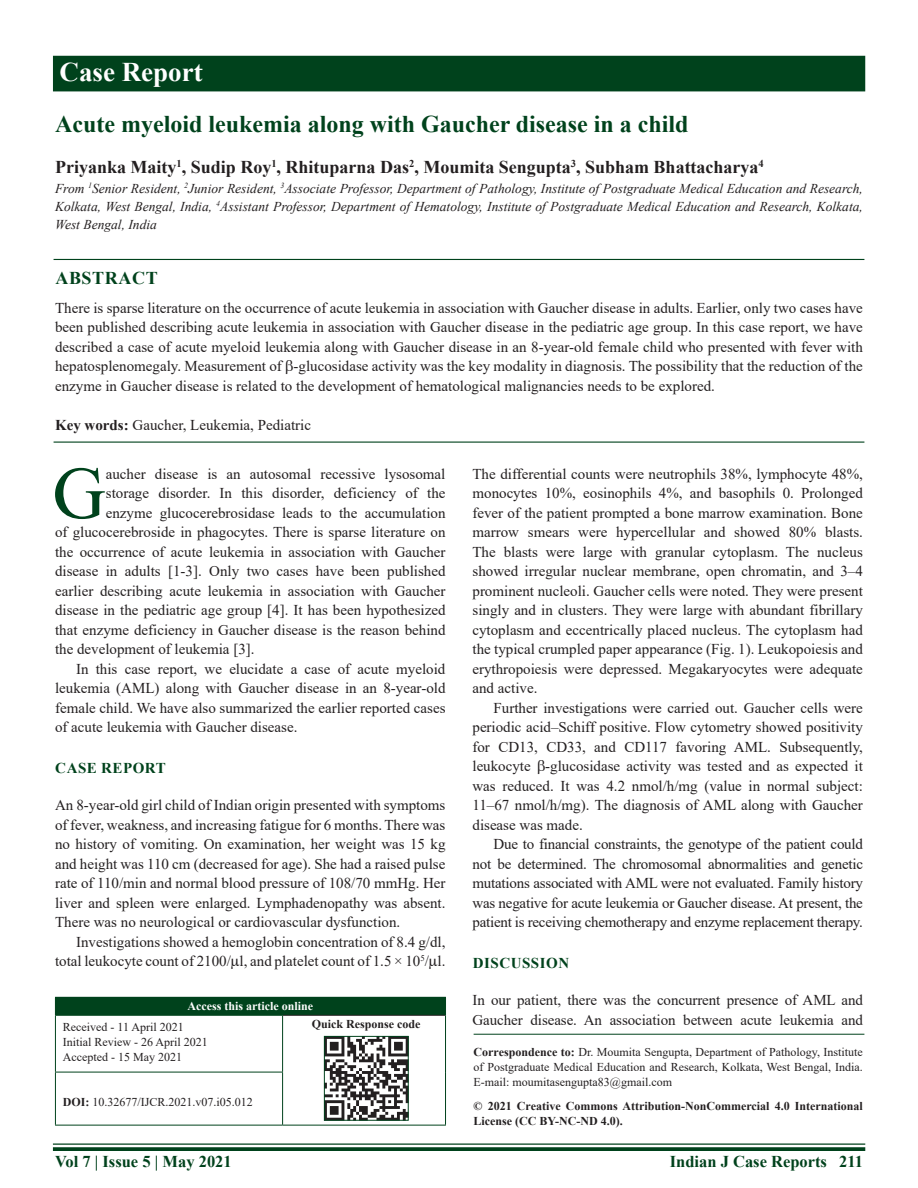
<style>
.page{position:relative;width:918px;height:1188px;background:#fff}
.page>*{position:absolute;margin:0;border:0;box-sizing:border-box;transform-origin:0 0}
.DROP_CAP_TX{font:73.95px "Times New Roman";color:#00421c}
.AH{font:700 27px "Times New Roman";color:#fff}
.AT{font:700 24px "Times New Roman";color:#00421c}
.AU{font:700 18px "Times New Roman";color:#231f20}
.ABSH{font:700 18px "Times New Roman";letter-spacing:.035em;color:#00421c}
.RF{font:700 16.5px "Times New Roman";color:#00421c}
.TX{font:15px/19.5px "Times New Roman";color:#231f20;text-align:justify}
.ABS{font:15px/19.5px "Times New Roman";color:#231f20;text-align:justify}
.DROP_CAP_TX-2{font:15px "Times New Roman";color:#231f20}
.TXFL{font:15px/19.5px "Times New Roman";letter-spacing:-.005em;color:#231f20;text-align:justify}
.KWD{font:15px "Times New Roman";color:#231f20}
.t1{font:700 15px "Times New Roman";letter-spacing:.035em;color:#00421c}
.AFF{font:italic 13.5px/18px "Times New Roman";color:#231f20;text-align:justify}
.ADD{font:12px/15px "Times New Roman";color:#231f20;text-align:justify}
.CR{font:700 12px/15px "Times New Roman";color:#231f20}
.HIS{font:12px/15px "Times New Roman";color:#231f20}
.DOI{font:12px "Times New Roman";color:#231f20}
.AAO{font:700 12px "Times New Roman";color:#fff}
.QR{font:700 12px "Times New Roman";color:#231f20}
.s1{font-weight:700}
</style>
<div class="page">
<hr style="left:53px;top:1143px;width:812px;height:2px;background:#00421c">
<svg style="left:53px;top:1147px;width:812px;height:4px;background:#0f4d29"></svg>
<div style="left:53px;top:56px;width:812px;height:35px;background:#00421c"></div>
<hr style="left:54px;top:259px;width:810px;height:1px;background:#00421c">
<hr style="left:54px;top:442px;width:810px;height:1px;background:#00421c">
<div style="left:55px;top:997px;width:391px;height:18px;background:#00421c"></div>
<hr style="left:283px;top:1015px;width:162px;height:1px;background:#231f20">
<hr style="left:55px;top:1016px;width:1px;height:56px;background:#00421c">
<hr style="left:55px;top:1015px;width:228px;height:1px;background:#00421c">
<hr style="left:282px;top:1016px;width:1px;height:56px;background:#00421c">
<hr style="left:445px;top:1015px;width:1px;height:57px;background:#00421c">
<hr style="left:445px;top:1072px;width:1px;height:53px;background:#00421c">
<hr style="left:55px;top:1072px;width:1px;height:53px;background:#00421c">
<hr style="left:55px;top:1072px;width:228px;height:1px;background:#00421c">
<hr style="left:55px;top:1125px;width:228px;height:1px;background:#00421c">
<hr style="left:282px;top:1072px;width:1px;height:53px;background:#00421c">
<hr style="left:283px;top:1125px;width:163px;height:1px;background:#00421c">
<img style="left:326px;top:1038px;width:80px;height:80px">
<div style="left:324px;top:1036px;width:84px;height:84px;border:1px solid #00421c"></div>
<hr style="left:474px;top:1034px;width:390px;height:1px;background:#00421c">
<p class="AH" style="left:60px;top:52px;width:145px">Case Report</p>
<p class="AT" style="left:55px;top:106px;width:635px">Acute myeloid leukemia along with Gaucher disease in a child</p>
<p class="AU" style="left:55px;top:154px;width:710px">Priyanka Maity<sup>1</sup>, Sudip Roy<sup>1</sup>, Rhituparna Das<sup>2</sup>, Moumita Sengupta<sup>3</sup>, Subham Bhattacharya<sup>4</sup></p>
<p class="AFF" style="left:55px;top:179px;width:809px">From <sup>1</sup>Senior Resident, <sup>2</sup>Junior Resident, <sup>3</sup>Associate Professor, Department of Pathology, Institute of Postgraduate Medical Education and Research, Kolkata, West Bengal, India, <sup>4</sup>Assistant Professor, Department of Hematology, Institute of Postgraduate Medical Education and Research, Kolkata, West Bengal, India</p>
<p class="ABSH" style="left:55px;top:265px;width:104px">ABSTRACT</p>
<p class="ABS" style="left:55px;top:297px;width:809px">There is sparse literature on the occurrence of acute leukemia in association with Gaucher disease in adults. Earlier, only two cases have been published describing acute leukemia in association with Gaucher disease in the pediatric age group. In this case report, we have described a case of acute myeloid leukemia along with Gaucher disease in an 8-year-old female child who presented with fever with hepatosplenomegaly. Measurement of -glucosidase activity was the key modality in diagnosis. The possibility that the reduction of the enzyme in Gaucher disease is related to the development of hematological malignancies needs to be explored.</p>
<p class="KWD" style="left:55px;top:414px;width:258px"><span class="s1">Key words:</span> Gaucher, Leukemia, Pediatric</p>
<p class="DROP_CAP_TX" style="left:52px;top:441px;width:55px">G</p>
<p class="DROP_CAP_TX-2" style="left:106px;top:463px;width:341px">aucher disease is an autosomal recessive lysosomal</p>
<p class="DROP_CAP_TX-2" style="left:106px;top:483px;width:341px">storage disorder. In this disorder, deficiency of the</p>
<p class="DROP_CAP_TX-2" style="left:106px;top:502px;width:341px">enzyme glucocerebrosidase leads to the accumulation</p>
<p class="DROP_CAP_TX-2" style="left:55px;top:522px;width:392px">of glucocerebroside in phagocytes. There is sparse literature on</p>
<p class="DROP_CAP_TX-2" style="left:55px;top:541px;width:392px">the occurrence of acute leukemia in association with Gaucher</p>
<p class="DROP_CAP_TX-2" style="left:55px;top:561px;width:392px">disease in adults [1-3]. Only two cases have been published</p>
<p class="DROP_CAP_TX-2" style="left:55px;top:580px;width:392px">earlier describing acute leukemia in association with Gaucher</p>
<p class="DROP_CAP_TX-2" style="left:55px;top:600px;width:392px">disease in the pediatric age group [4]. It has been hypothesized</p>
<p class="DROP_CAP_TX-2" style="left:55px;top:619px;width:392px">that enzyme deficiency in Gaucher disease is the reason behind</p>
<p class="DROP_CAP_TX-2" style="left:55px;top:639px;width:201px">the development of leukemia [3].</p>
<p class="TX" style="left:55px;top:659px;width:392px;text-indent:21px">In this case report, we elucidate a case of acute myeloid leukemia (AML) along with Gaucher disease in an 8-year-old female child. We have also summarized the earlier reported cases of acute leukemia with Gaucher disease.</p>
<h1 class="t1" style="left:55px;top:757px;width:112px">CASE REPORT</h1>
<p class="TXFL" style="left:55px;top:795px;width:392px">An 8-year-old girl child of Indian origin presented with symptoms of fever, weakness, and increasing fatigue for 6 months. There was no history of vomiting. On examination, her weight was 15 kg and height was 110 cm (decreased for age). She had a raised pulse rate of 110/min and normal blood pressure of 108/70 mmHg. Her liver and spleen were enlarged. Lymphadenopathy was absent.<br>There was no neurological or cardiovascular dysfunction.</p>
<p class="TX" style="left:55px;top:932px;width:392px;text-align:right">Investigations showed a hemoglobin concentration of 8.4 g/dl, total leukocyte count of 2100/ l, and platelet count of 1.5 × 10<sup>5</sup>/ l.</p>
<p class="AAO" style="left:188px;top:998px;width:127px">Access this article online</p>
<p class="HIS" style="left:63px;top:1019px;width:146px">Received - 11 April 2021<br>Initial Review - 26 April 2021<br>Accepted - 15 May 2021</p>
<p class="QR" style="left:312px;top:1015px;width:110px">Quick Response code</p>
<p class="DOI" style="left:63px;top:1094px;width:192px"><span class="s1">DOI:</span> 10.32677/IJCR.2021.v07.i05.012</p>
<p class="TX" style="left:472px;top:464px;width:392px">The differential counts were neutrophils 38%, lymphocyte 48%, monocytes 10%, eosinophils 4%, and basophils 0. Prolonged fever of the patient prompted a bone marrow examination. Bone marrow smears were hypercellular and showed 80% blasts.<br>The blasts were large with granular cytoplasm. The nucleus showed irregular nuclear membrane, open chromatin, and 3–4 prominent nucleoli. Gaucher cells were noted. They were present singly and in clusters. They were large with abundant fibrillary cytoplasm and eccentrically placed nucleus. The cytoplasm had the typical crumpled paper appearance (Fig. 1). Leukopoiesis and erythropoiesis were depressed. Megakaryocytes were adequate and active.</p>
<p class="TX" style="left:472px;top:698px;width:392px;text-indent:21px">Further investigations were carried out. Gaucher cells were periodic acid–Schiff positive. Flow cytometry showed positivity for CD13, CD33, and CD117 favoring AML. Subsequently, leukocyte -glucosidase activity was tested and as expected it was reduced. It was 4.2 nmol/h/mg (value in normal subject:<br>11–67 nmol/h/mg). The diagnosis of AML along with Gaucher disease was made.</p>
<p class="TX" style="left:472px;top:834px;width:392px;text-indent:21px">Due to financial constraints, the genotype of the patient could not be determined. The chromosomal abnormalities and genetic mutations associated with AML were not evaluated. Family history was negative for acute leukemia or Gaucher disease. At present, the patient is receiving chemotherapy and enzyme replacement therapy.</p>
<h1 class="t1" style="left:473px;top:952px;width:98px">DISCUSSION</h1>
<p class="TXFL" style="left:472px;top:990px;width:392px">In our patient, there was the concurrent presence of AML and<br>Gaucher disease. An association between acute leukemia and</p>
<p class="ADD" style="left:474px;top:1044px;width:391px"><span class="s1">Correspondence to:</span> Dr. Moumita Sengupta, Department of Pathology, Institute of Postgraduate Medical Education and Research, Kolkata, West Bengal, India.<br>E-mail: moumitasengupta83@gmail.com</p>
<p class="CR" style="left:474px;top:1099px;width:391px">© 2021 Creative Commons Attribution-NonCommercial 4.0 International<br>License (CC BY-NC-ND 4.0).</p>
<p class="RF" style="left:55px;top:1150px;width:178px">Vol 7 | Issue 5 | May 2021</p>
<p class="RF" style="left:670px;top:1150px;width:195px">Indian J Case Reports 211</p>
</div>
